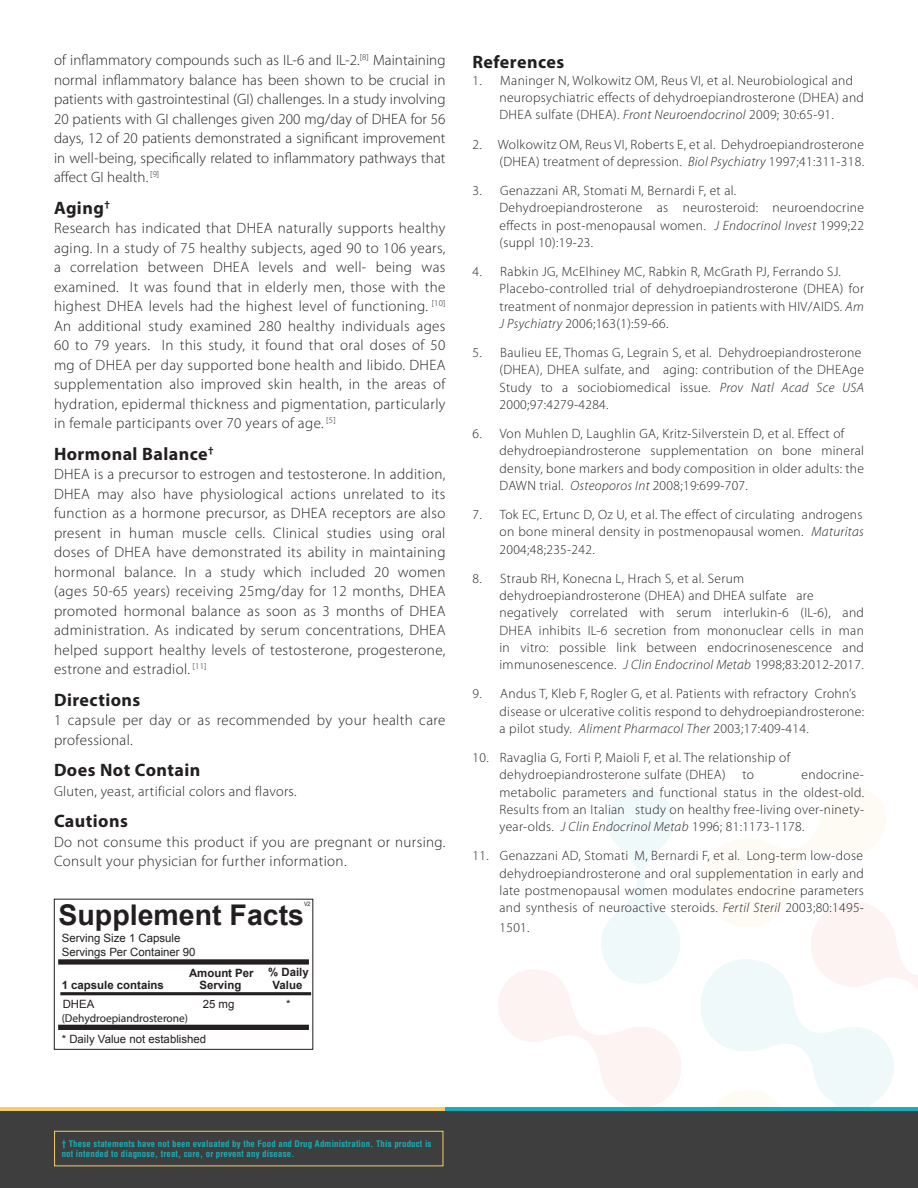
<style>
.page{position:relative;width:918px;height:1188px;background:#fff}
.page>*{position:absolute;margin:0;border:0;box-sizing:border-box;transform-origin:0 0}
.t1{font:700 28.5px "Arial";color:#231f20}
.t2{font:700 18px "Myriad Pro";letter-spacing:.025em;color:#231f20}
.t3{font:300 15px/19.5px "Myriad Pro";letter-spacing:.025em;color:#231f20;text-align:justify}
.t4{font:300 14.25px "Myriad Pro";letter-spacing:.025em;color:#231f20}
.t5{font:300 13.5px/17.2px "Myriad Pro";letter-spacing:.025em;color:#231f20}
.t6{font:11.4px/14.7px "Arial";color:#231f20}
.t7{font:700 11.4px/12px "Arial";color:#231f20;text-align:center}
.t8{font:11.4px "Myriad Pro";color:#231f20}
.t9{font:700 condensed 8.85px/10.6px "Helvetica";letter-spacing:.02em;color:#18afb6}
.t10{font:6px "Arial";color:#231f20;scale:.89 1}
.s1{font-style:italic}
</style>
<div class="page">
<svg style="left:499px;top:788px;width:419px;height:319px"></svg>
<div style="left:0;top:1107px;width:918px;height:81px;background:#17afb7"></div>
<div style="left:0;top:1107px;width:445px;height:81px;background:#f5cf65"></div>
<div style="left:0;top:1111px;width:918px;height:77px;background:#3e3e3f"></div>
<div style="left:54px;top:1131px;width:389px;height:35px;border:1px solid #f5cf66"></div>
<div style="left:54px;top:899px;width:259px;height:151px;border:1px solid #231f20"></div>
<div style="left:58px;top:959px;width:251px;height:6px;background:#231f20"></div>
<hr style="left:60px;top:992px;width:251px;height:3px;background:#231f20">
<div style="left:58px;top:1025px;width:251px;height:5px;background:#231f20"></div>
<p class="t3" style="left:54px;top:50px;width:393px">of inflammatory compounds such as IL-6 and IL-2.<sup>[8]</sup> Maintaining normal inflammatory balance has been shown to be crucial in patients with gastrointestinal (GI) challenges. In a study involving 20 patients with GI challenges given 200 mg/day of DHEA for 56 days, 12 of 20 patients demonstrated a significant improvement in well-being, specifically related to inflammatory pathways that affect GI health. <sup>[9]</sup></p>
<h2 class="t2" style="left:54px;top:196px;width:57px">Aging<sup>†</sup></h2>
<p class="t3" style="left:54px;top:218px;width:393px">Research has indicated that DHEA naturally supports healthy aging. In a study of 75 healthy subjects, aged 90 to 106 years, a correlation between DHEA levels and well- being was examined. It was found that in elderly men, those with the highest DHEA levels had the highest level of functioning. <sup>[10] </sup>An additional study examined 280 healthy individuals ages 60 to 79 years. In this study, it found that oral doses of 50 mg of DHEA per day supported bone health and libido. DHEA supplementation also improved skin health, in the areas of hydration, epidermal thickness and pigmentation, particularly in female participants over 70 years of age. <sup>[5]</sup></p>
<h2 class="t2" style="left:54px;top:442px;width:161px">Hormonal Balance<sup>†</sup></h2>
<p class="t3" style="left:54px;top:464px;width:393px">DHEA is a precursor to estrogen and testosterone. In addition, DHEA may also have physiological actions unrelated to its function as a hormone precursor, as DHEA receptors are also present in human muscle cells. Clinical studies using oral doses of DHEA have demonstrated its ability in maintaining hormonal balance. In a study which included 20 women (ages 50-65 years) receiving 25mg/day for 12 months, DHEA promoted hormonal balance as soon as 3 months of DHEA administration. As indicated by serum concentrations, DHEA helped support healthy levels of testosterone, progesterone, estrone and estradiol. <sup>[11]</sup></p>
<h2 class="t2" style="left:54px;top:688px;width:88px">Directions</h2>
<p class="t3" style="left:54px;top:710px;width:393px">1 capsule per day or as recommended by your health care professional.</p>
<h2 class="t2" style="left:54px;top:758px;width:148px">Does Not Contain</h2>
<p class="t4" style="left:54px;top:782px;width:244px">Gluten, yeast, artificial colors and flavors.</p>
<h2 class="t2" style="left:54px;top:809px;width:75px">Cautions</h2>
<p class="t3" style="left:54px;top:832px;width:393px">Do not consume this product if you are pregnant or nursing.<br>Consult your physician for further information.</p>
<p class="t10" style="left:304px;top:900px;width:9px">V2</p>
<h1 class="t1" style="left:58px;top:896px;width:247px">Supplement Facts</h1>
<p class="t6" style="left:62px;top:930px;width:135px">Serving Size 1 Capsule<br>Servings Per Container 90</p>
<p class="t7" style="left:62px;top:979px;width:104px">1 capsule contains</p>
<p class="t7" style="left:268px;top:967px;width:42px">% Daily</p>
<p class="t7" style="left:189px;top:967px;width:66px">Amount Per<br>Serving</p>
<p class="t7" style="left:273px;top:979px;width:31px">Value</p>
<p class="t6" style="left:63px;top:997px;width:33px">DHEA</p>
<p class="t6" style="left:203px;top:997px;width:33px">25 mg</p>
<p class="t6" style="left:286px;top:997px;width:6px">*</p>
<p class="t8" style="left:62px;top:1011px;width:128px">(Dehydroepiandrosterone)</p>
<p class="t6" style="left:62px;top:1032px;width:146px">* Daily Value not established</p>
<h2 class="t2" style="left:472px;top:50px;width:93px">References</h2>
<p class="t5" style="left:500px;top:72px;width:366px;text-indent:-27px">1. Maninger N, Wolkowitz OM, Reus VI, et al. Neurobiological and neuropsychiatric effects of dehydroepiandrosterone (DHEA) and<br>DHEA sulfate (DHEA). <span class="s1">Front Neuroendocrinol</span> 2009; 30:65-91.</p>
<p class="t5" style="left:472px;top:135px;width:393px;text-align:right">2. Wolkowitz OM, Reus VI, Roberts E, et al. Dehydroepiandrosterone (DHEA) treatment of depression. <span class="s1">Biol Psychiatry</span> 1997;41:311-318.</p>
<p class="t5" style="left:500px;top:182px;width:366px;text-indent:-27px">3. Genazzani AR, Stomati M, Bernardi F, et al.<br>Dehydroepiandrosterone as neurosteroid: neuroendocrine effects in post-menopausal women. <span class="s1">J Endocrinol Invest</span> 1999;22 (suppl 10):19-23.</p>
<p class="t5" style="left:500px;top:263px;width:366px;text-indent:-27px">4. Rabkin JG, McElhiney MC, Rabkin R, McGrath PJ, Ferrando SJ.<br>Placebo-controlled trial of dehydroepiandrosterone (DHEA) for treatment of nonmajor depression in patients with HIV/AIDS. <span class="s1">Am J Psychiatry</span> 2006;163(1):59-66.</p>
<p class="t5" style="left:500px;top:344px;width:366px;text-indent:-27px">5. Baulieu EE, Thomas G, Legrain S, et al. Dehydroepiandrosterone (DHEA), DHEA sulfate, and aging: contribution of the DHEAge Study to a sociobiomedical issue. <span class="s1">Prov Natl Acad Sce USA </span>2000;97:4279-4284.</p>
<p class="t5" style="left:500px;top:425px;width:366px;text-indent:-27px">6. Von Muhlen D, Laughlin GA, Kritz-Silverstein D, et al. Effect of dehydroepiandrosterone supplementation on bone mineral density, bone markers and body composition in older adults: the DAWN trial. <span class="s1">Osteoporos Int</span> 2008;19:699-707.</p>
<p class="t5" style="left:500px;top:506px;width:366px;text-align:justify;text-indent:-27px">7. Tok EC, Ertunc D, Oz U, et al. The effect of circulating androgens on bone mineral density in postmenopausal women. <span class="s1">Maturitas </span>2004;48;235-242.</p>
<p class="t5" style="left:500px;top:570px;width:366px;text-indent:-27px">8. Straub RH, Konecna L, Hrach S, et al. Serum dehydroepiandrosterone (DHEA) and DHEA sulfate are negatively correlated with serum interlukin-6 (IL-6), and DHEA inhibits IL-6 secretion from mononuclear cells in man in vitro: possible link between endocrinosenescence and immunosenescence. <span class="s1">J Clin Endocrinol Metab</span> 1998;83:2012-2017.</p>
<p class="t5" style="left:500px;top:685px;width:366px;text-indent:-27px">9. Andus T, Kleb F, Rogler G, et al. Patients with refractory Crohn’s disease or ulcerative colitis respond to dehydroepiandrosterone: a pilot study. <span class="s1">Aliment Pharmacol Ther</span> 2003;17:409-414.</p>
<p class="t5" style="left:500px;top:749px;width:292px;text-indent:-27px">10. Ravaglia G, Forti P, Maioli F, et al. The relationship of dehydroepiandrosterone sulfate (DHEA) to</p>
<p class="t5" style="left:500px;top:766px;width:366px;text-align:justify;text-indent:302px">endocrine&shy;metabolic parameters and functional status in the oldest-old.<br>Results from an Italian study on healthy free-living over-ninety&shy;year-olds. <span class="s1">J Clin Endocrinol Metab</span> 1996; 81:1173-1178.</p>
<p class="t5" style="left:500px;top:847px;width:366px;text-align:justify;text-indent:-27px">11. Genazzani AD, Stomati M, Bernardi F, et al. Long-term low-dose dehydroepiandrosterone and oral supplementation in early and late postmenopausal women modulates endocrine parameters and synthesis of neuroactive steroids. <span class="s1">Fertil Steril</span> 2003;80:1495-</p>
<p class="t5" style="left:500px;top:918px;width:32px">1501.</p>
<p class="t9" style="left:62px;top:1138px;width:371px">† These statements have not been evaluated by the Food and Drug Administration. This product is not intended to diagnose, treat, cure, or prevent any disease.</p>
</div>
